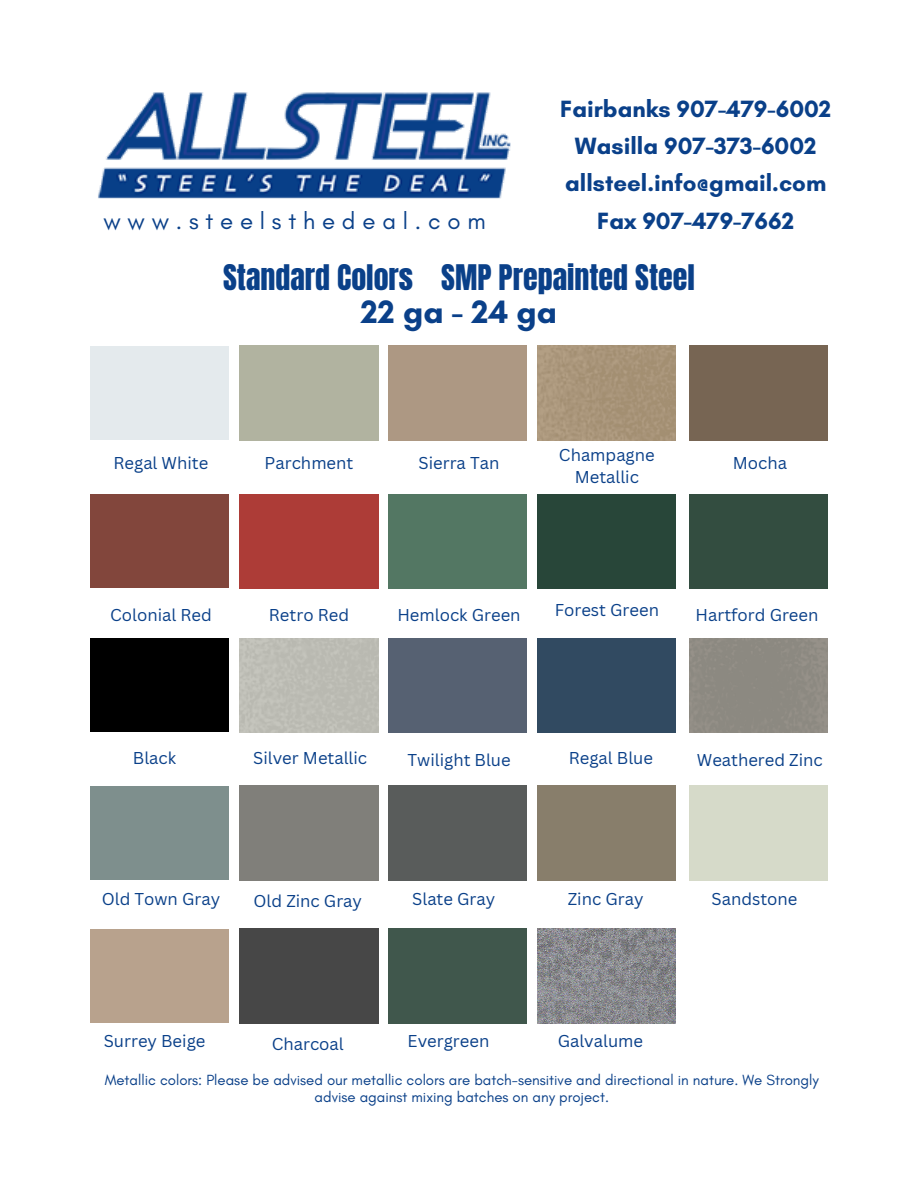
<style>
.page{position:relative;width:918px;height:1188px;background:#fff}
.page>*{position:absolute;margin:0;border:0;box-sizing:border-box;transform-origin:0 0}
.t1{font:700 33px "Glacial Indifference";color:#0a4089}
.t2{font:30px "Anton";color:#0a4089}
.t3{font:700 24px "Glacial Indifference";color:#0a4089}
.t4{font:24px "Glacial Indifference";letter-spacing:.285em;color:#0a4089}
.t5{font:16.65px/22.5px "Canva Sans";color:#0a4089;text-align:center}
.t6{font:15px/16.8px "Glacial Indifference";color:#0a4089;text-align:center}
</style>
<div class="page">
<div style="left:538px;top:346px;width:138px;height:95px;background:#a89479"></div>
<div style="left:689px;top:346px;width:138px;height:95px;background:#776553"></div>
<div style="left:91px;top:495px;width:138px;height:93px;background:#82463c"></div>
<div style="left:240px;top:494px;width:138px;height:95px;background:#ad3c37"></div>
<div style="left:389px;top:494px;width:138px;height:95px;background:#537763"></div>
<div style="left:538px;top:494px;width:138px;height:95px;background:#284639"></div>
<div style="left:689px;top:494px;width:138px;height:95px;background:#334d40"></div>
<div style="left:91px;top:639px;width:138px;height:93px;background:#000"></div>
<div style="left:389px;top:638px;width:138px;height:95px;background:#566172"></div>
<div style="left:538px;top:638px;width:138px;height:95px;background:#314a61"></div>
<div style="left:389px;top:786px;width:138px;height:95px;background:#595c5b"></div>
<div style="left:240px;top:928px;width:138px;height:95px;background:#474747"></div>
<div style="left:389px;top:928px;width:138px;height:95px;background:#40574c"></div>
<img style="left:538px;top:928px;width:138px;height:95px">
<img style="left:98px;top:92px;width:413px;height:107px">
<h5 class="t3" style="left:560px;top:94px;width:273px">Fairbanks 907-479-6002</h5>
<h5 class="t3" style="left:575px;top:131px;width:243px">Wasilla 907-373-6002</h5>
<h5 class="t3" style="left:565px;top:168px;width:263px">allsteel.info@gmail.com</h5>
<p class="t4" style="left:103px;top:206px;width:384px">www.steelsthedeal.com</p>
<h5 class="t3" style="left:597px;top:206px;width:199px">Fax 907-479-7662</h5>
<p class="t2" style="left:223px;top:255px;width:473px">Standard Colors SMP Prepainted Steel</p>
<h3 class="t1" style="left:361px;top:292px;width:198px">22 ga - 24 ga</h3>
<h3 class="t5" style="left:114px;top:452px;width:96px">Regal White</h3>
<h3 class="t5" style="left:265px;top:452px;width:90px">Parchment</h3>
<h3 class="t5" style="left:419px;top:452px;width:82px">Sierra Tan</h3>
<h2 class="t5" style="left:559px;top:443px;width:97px">Champagne<br>Metallic</h2>
<h1 class="t5" style="left:733px;top:452px;width:56px">Mocha</h1>
<h5 class="t5" style="left:110px;top:603px;width:103px">Colonial Red</h5>
<h5 class="t5" style="left:269px;top:603px;width:82px">Retro Red</h5>
<h5 class="t5" style="left:397px;top:603px;width:125px">Hemlock Green</h5>
<h5 class="t5" style="left:555px;top:598px;width:106px">Forest Green</h5>
<h5 class="t5" style="left:696px;top:603px;width:124px">Hartford Green</h5>
<h5 class="t5" style="left:133px;top:746px;width:45px">Black</h5>
<h5 class="t5" style="left:253px;top:746px;width:115px">Silver Metallic</h5>
<h5 class="t5" style="left:408px;top:748px;width:105px">Twilight Blue</h5>
<h5 class="t5" style="left:569px;top:746px;width:86px">Regal Blue</h5>
<h5 class="t5" style="left:697px;top:748px;width:128px">Weathered Zinc</h5>
<h5 class="t5" style="left:102px;top:887px;width:120px">Old Town Gray</h5>
<h5 class="t5" style="left:254px;top:889px;width:110px">Old Zinc Gray</h5>
<h5 class="t5" style="left:412px;top:887px;width:84px">Slate Gray</h5>
<h5 class="t5" style="left:568px;top:887px;width:77px">Zinc Gray</h5>
<h5 class="t5" style="left:712px;top:887px;width:87px">Sandstone</h5>
<h5 class="t5" style="left:104px;top:1030px;width:103px">Surrey Beige</h5>
<h5 class="t5" style="left:272px;top:1032px;width:74px">Charcoal</h5>
<h5 class="t5" style="left:408px;top:1030px;width:83px">Evergreen</h5>
<h5 class="t5" style="left:558px;top:1030px;width:87px">Galvalume</h5>
<h4 class="t6" style="left:105px;top:1071px;width:716px">Metallic colors: Please be advised our metallic colors are batch-sensitive and directional in nature. We Strongly advise against mixing batches on any project.</h4>
</div>
